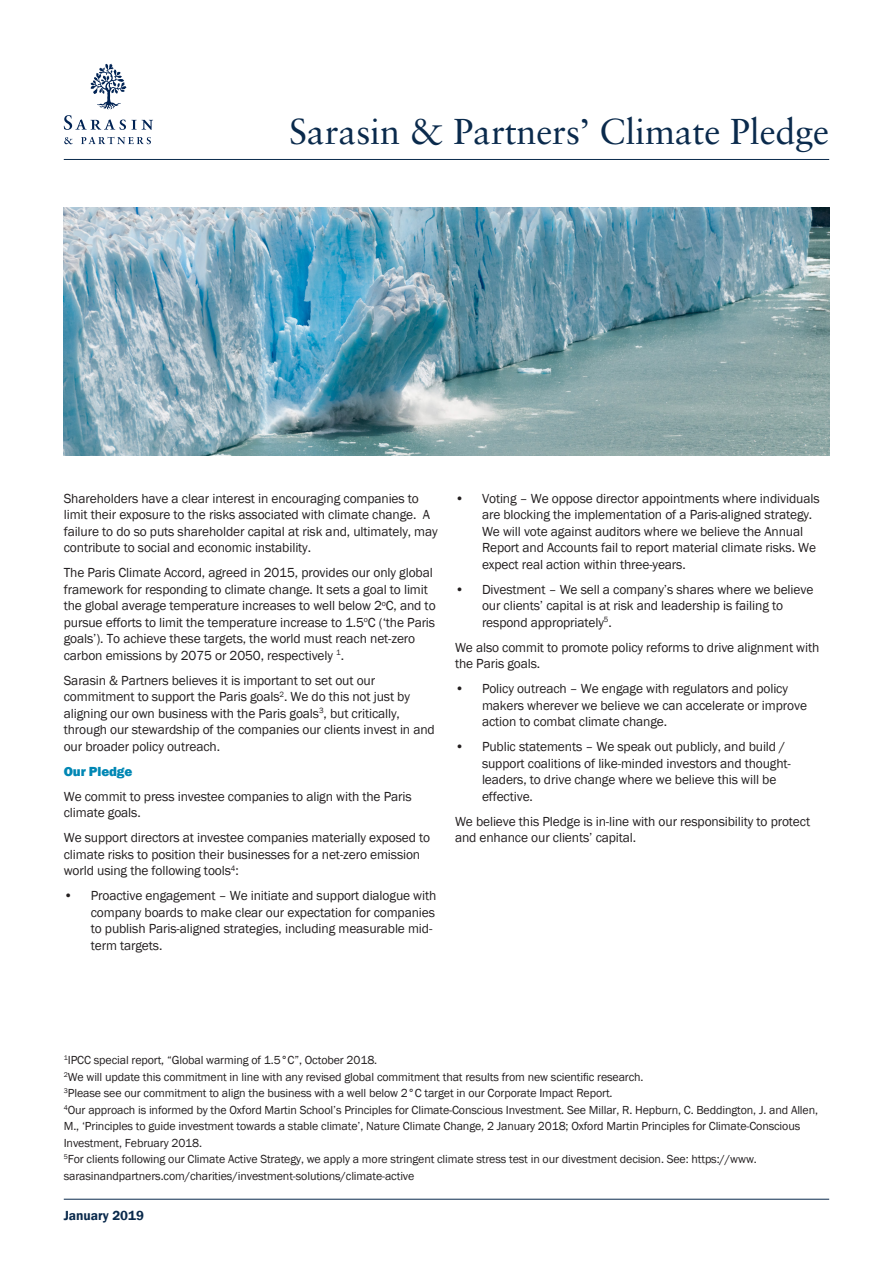
<style>
.page{position:relative;width:893px;height:1263px;background:#fff}
.page>*{position:absolute;margin:0;border:0;box-sizing:border-box;transform-origin:0 0}
.t1{font:36px "Sabon LT";letter-spacing:-.005em;color:#0a2a4c}
.Body_copy{font:13.5px/16.5px "Franklin Gothic";letter-spacing:-.01em;color:#231f20}
.t2{font:600 13.5px "Franklin Gothic";color:#0a2a4c}
.Body_copy-2{font:800 13.5px "Franklin Gothic";letter-spacing:-.01em;color:#0087b4}
.t3{font:12px/16.5px "Franklin Gothic";letter-spacing:-.01em;color:#231f20}
</style>
<div class="page">
<hr style="left:64px;top:1199px;width:765px;height:1px;background:#0a2a4c">
<hr style="left:64px;top:159px;width:765px;height:1px;background:#0a2a4c">
<svg style="left:64px;top:137px;width:9px;height:7px"></svg>
<svg style="left:81px;top:137px;width:70px;height:7px"></svg>
<svg style="left:64px;top:115px;width:89px;height:15px"></svg>
<svg style="left:91px;top:64px;width:35px;height:45px"></svg>
<img style="left:64px;top:208px;width:765px;height:247px">
<p class="t1" style="left:289px;top:110px;width:542px">Sarasin &amp; Partners’ Climate Pledge</p>
<p class="Body_copy" style="left:64px;top:490px;width:375px">Shareholders have a clear interest in encouraging companies to limit their exposure to the risks associated with climate change. A failure to do so puts shareholder capital at risk and, ultimately, may contribute to social and economic instability.</p>
<p class="Body_copy" style="left:64px;top:565px;width:373px">The Paris Climate Accord, agreed in 2015, provides our only global framework for responding to climate change. It sets a goal to limit the global average temperature increases to well below 2<sup>o</sup>C, and to pursue efforts to limit the temperature increase to 1.5<sup>o</sup>C (‘the Paris goals’). To achieve these targets, the world must reach net-zero carbon emissions by 2075 or 2050, respectively <sup>1</sup>.</p>
<p class="Body_copy" style="left:64px;top:672px;width:373px">Sarasin &amp; Partners believes it is important to set out our commitment to support the Paris goals<sup>2</sup>. We do this not just by aligning our own business with the Paris goals<sup>3</sup>, but critically, through our stewardship of the companies our clients invest in and our broader policy outreach.</p>
<p class="Body_copy-2" style="left:64px;top:762px;width:70px">Our Pledge</p>
<p class="Body_copy" style="left:64px;top:788px;width:349px">We commit to press investee companies to align with the Paris climate goals.</p>
<p class="Body_copy" style="left:64px;top:830px;width:368px">We support directors at investee companies materially exposed to climate risks to position their businesses for a net-zero emission world using the following tools<sup>4</sup>:</p>
<p class="Body_copy" style="left:91px;top:888px;width:347px;text-indent:-27px">• Proactive engagement – We initiate and support dialogue with company boards to make clear our expectation for companies to publish Paris-aligned strategies, including measurable mid&shy;term targets.</p>
<p class="Body_copy" style="left:482px;top:490px;width:339px;text-indent:-27px">• Voting – We oppose director appointments where individuals are blocking the implementation of a Paris-aligned strategy.<br>We will vote against auditors where we believe the Annual Report and Accounts fail to report material climate risks. We expect real action within three-years.</p>
<p class="Body_copy" style="left:482px;top:581px;width:333px;text-indent:-27px">• Divestment – We sell a company’s shares where we believe our clients’ capital is at risk and leadership is failing to respond appropriately<sup>5</sup>.</p>
<p class="Body_copy" style="left:455px;top:639px;width:366px">We also commit to promote policy reforms to drive alignment with the Paris goals.</p>
<p class="Body_copy" style="left:482px;top:681px;width:327px;text-indent:-27px">• Policy outreach – We engage with regulators and policy makers wherever we believe we can accelerate or improve action to combat climate change.</p>
<p class="Body_copy" style="left:482px;top:739px;width:310px;text-indent:-27px">• Public statements – We speak out publicly, and build / support coalitions of like-minded investors and thought&shy;leaders, to drive change where we believe this will be effective.</p>
<p class="Body_copy" style="left:455px;top:813px;width:357px">We believe this Pledge is in-line with our responsibility to protect and enhance our clients’ capital.</p>
<p class="t3" style="left:64px;top:1052px;width:315px"><sup>1</sup>IPCC special report, “Global warming of 1.5°C”, October 2018.</p>
<p class="t3" style="left:64px;top:1068px;width:581px"><sup>2</sup>We will update this commitment in line with any revised global commitment that results from new scientific research.</p>
<p class="t3" style="left:64px;top:1085px;width:550px"><sup>3</sup>Please see our commitment to align the business with a well below 2°C target in our Corporate Impact Report.</p>
<p class="t3" style="left:64px;top:1101px;width:756px"><sup>4</sup>Our approach is informed by the Oxford Martin School’s Principles for Climate-Conscious Investment. See Millar, R. Hepburn, C. Beddington, J. and Allen,<br>M., ‘Principles to guide investment towards a stable climate’, Nature Climate Change, 2 January 2018; Oxford Martin Principles for Climate-Conscious<br>Investment, February 2018.</p>
<p class="t3" style="left:64px;top:1151px;width:695px"><sup>5</sup>For clients following our Climate Active Strategy, we apply a more stringent climate stress test in our divestment decision. See: https://www. sarasinandpartners.com/charities/investment-solutions/climate-active</p>
<p class="t2" style="left:64px;top:1207px;width:82px">January 2019</p>
</div>
